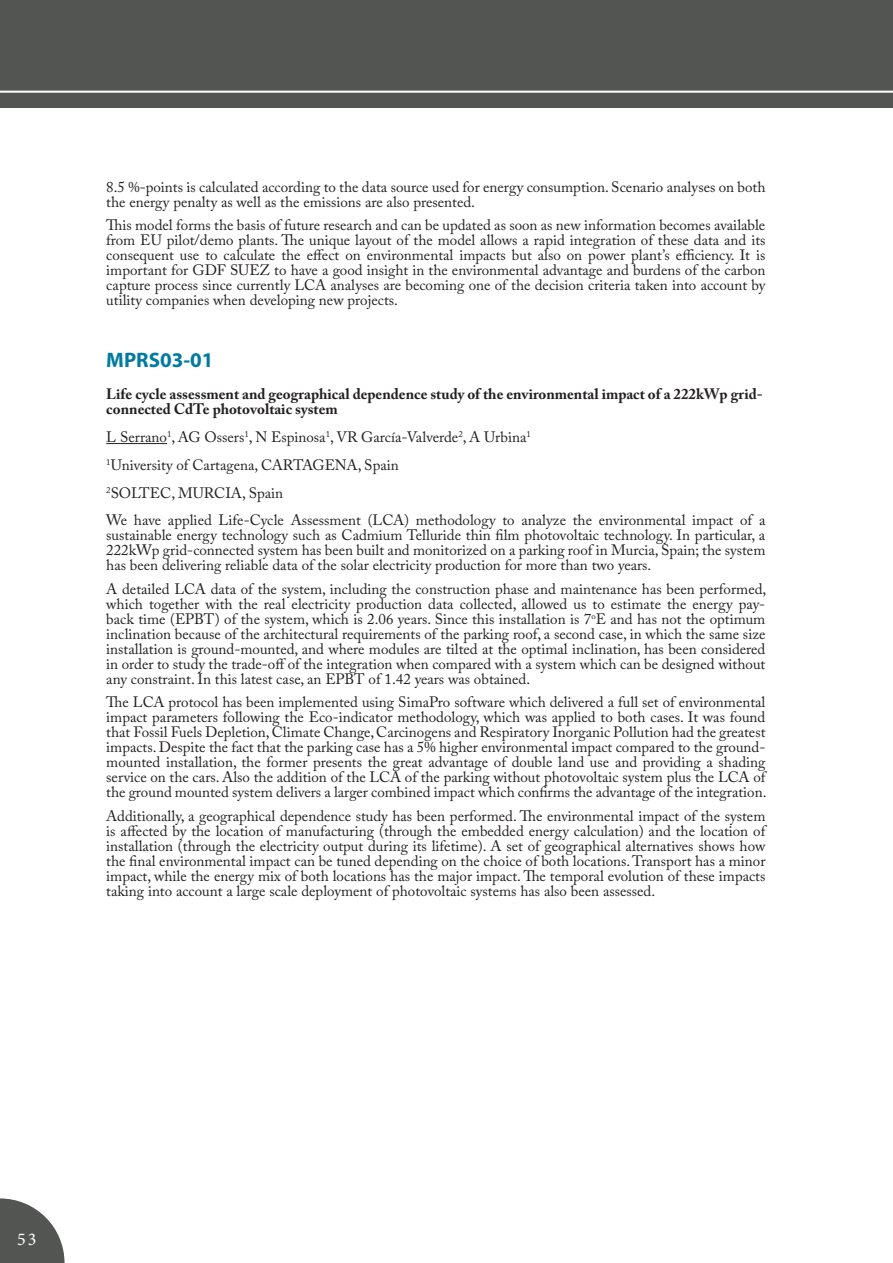
<style>
.page{position:relative;width:893px;height:1263px;background:#fff}
.page>*{position:absolute;margin:0;border:0;box-sizing:border-box;transform-origin:0 0}
.t1{font:700 21px "Myriad Pro";color:#007ba1}
.t2{font:18px "Minion Pro";color:#fff}
.t3{font:15px/15px "Adobe Caslon Pro";color:#231f20;text-align:justify}
.t4{font:700 15px/15px "Adobe Caslon Pro";color:#231f20}
</style>
<div class="page">
<svg style="left:0;top:1198px;width:65px;height:65px"></svg>
<div style="left:0;top:0;width:893px;height:107px;background:#525552"></div>
<hr style="left:0;top:91px;width:893px;height:2px;background:#fff">
<hr style="left:106px;top:443px;width:61px;height:1px;background:#231f20">
<p class="t3" style="left:106px;top:179px;width:661px">8.5 %-points is calculated according to the data source used for energy consumption. Scenario analyses on both the energy penalty as well as the emissions are also presented.</p>
<p class="t3" style="left:106px;top:218px;width:661px">This model forms the basis of future research and can be updated as soon as new information becomes available from EU pilot/demo plants. The unique layout of the model allows a rapid integration of these data and its consequent use to calculate the effect on environmental impacts but also on power plant’s efficiency. It is important for GDF SUEZ to have a good insight in the environmental advantage and burdens of the carbon capture process since currently LCA analyses are becoming one of the decision criteria taken into account by utility companies when developing new projects.</p>
<h1 class="t1" style="left:106px;top:346px;width:109px">MPRS03-01</h1>
<p class="t4" style="left:106px;top:387px;width:658px">Life cycle assessment and geographical dependence study of the environmental impact of a 222kWp grid&shy;connected CdTe photovoltaic system</p>
<p class="t3" style="left:106px;top:423px;width:661px;line-height:27.8px;text-align:left">L Serrano<sup>1</sup>, AG Ossers<sup>1</sup>, N Espinosa<sup>1</sup>, VR García-Valverde<sup>2</sup>, A Urbina<sup>1<br>1</sup>University of Cartagena, CARTAGENA, Spain<br><sup>2</sup>SOLTEC, MURCIA, Spain<br>We have applied Life-Cycle Assessment (LCA) methodology to analyze the environmental impact of a</p>
<p class="t3" style="left:106px;top:528px;width:661px">sustainable energy technology such as Cadmium Telluride thin film photovoltaic technology. In particular, a 222kWp grid-connected system has been built and monitorized on a parking roof in Murcia, Spain; the system has been delivering reliable data of the solar electricity production for more than two years.</p>
<p class="t3" style="left:106px;top:581px;width:662px">A detailed LCA data of the system, including the construction phase and maintenance has been performed, which together with the real electricity production data collected, allowed us to estimate the energy pay&shy;back time (EPBT) of the system, which is 2.06 years. Since this installation is 7<sup>o</sup>E and has not the optimum inclination because of the architectural requirements of the parking roof, a second case, in which the same size installation is ground-mounted, and where modules are tilted at the optimal inclination, has been considered in order to study the trade-off of the integration when compared with a system which can be designed without any constraint. In this latest case, an EPBT of 1.42 years was obtained.</p>
<p class="t3" style="left:106px;top:695px;width:662px">The LCA protocol has been implemented using SimaPro software which delivered a full set of environmental impact parameters following the Eco-indicator methodology, which was applied to both cases. It was found that Fossil Fuels Depletion, Climate Change, Carcinogens and Respiratory Inorganic Pollution had the greatest impacts. Despite the fact that the parking case has a 5% higher environmental impact compared to the ground&shy;mounted installation, the former presents the great advantage of double land use and providing a shading service on the cars. Also the addition of the LCA of the parking without photovoltaic system plus the LCA of the ground mounted system delivers a larger combined impact which confirms the advantage of the integration.</p>
<p class="t3" style="left:106px;top:808px;width:661px">Additionally, a geographical dependence study has been performed. The environmental impact of the system is affected by the location of manufacturing (through the embedded energy calculation) and the location of installation (through the electricity output during its lifetime). A set of geographical alternatives shows how the final environmental impact can be tuned depending on the choice of both locations. Transport has a minor impact, while the energy mix of both locations has the major impact. The temporal evolution of these impacts taking into account a large scale deployment of photovoltaic systems has also been assessed.</p>
<p class="t2" style="left:17px;top:1228px;width:21px">53</p>
</div>
